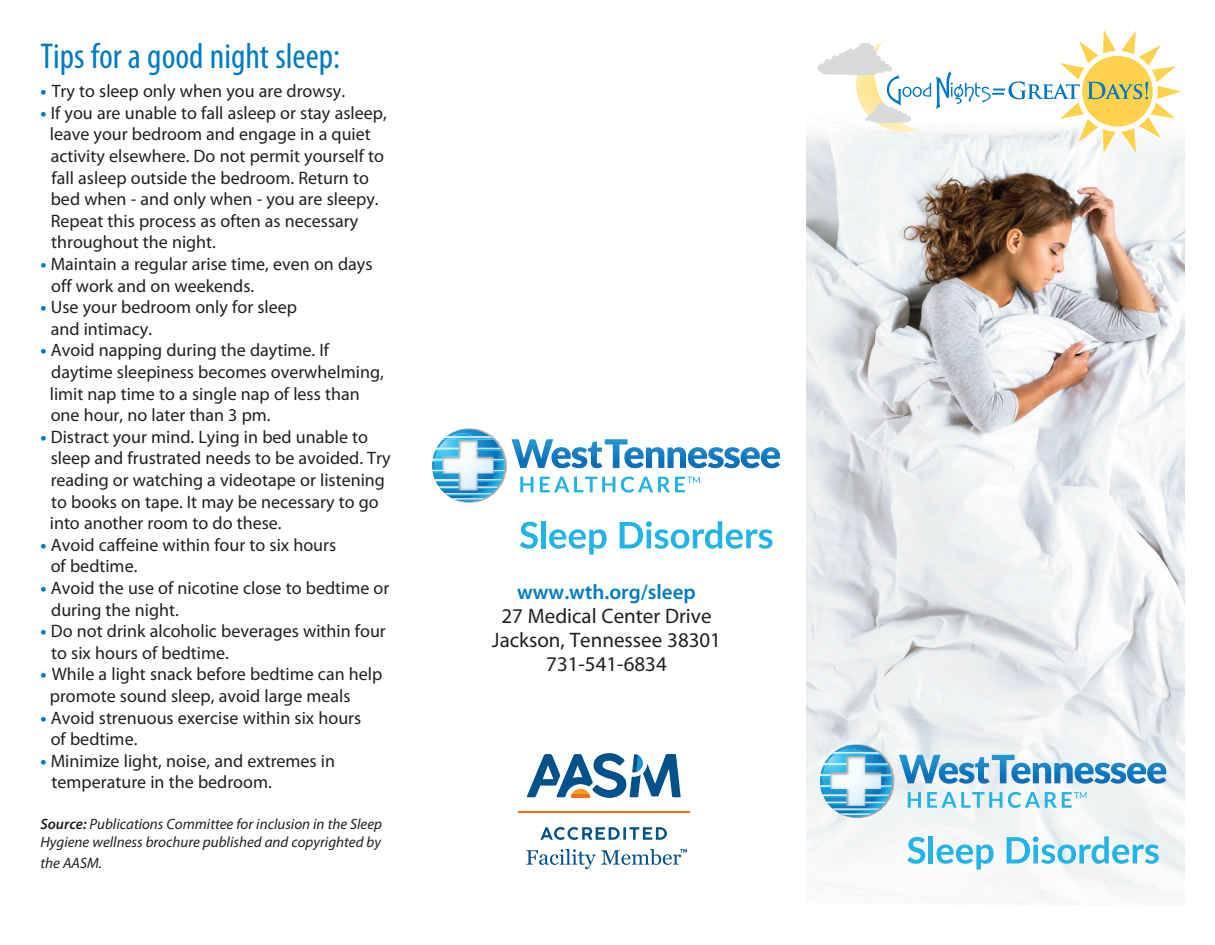
<style>
.page{position:relative;width:1215px;height:945px;background:#fff}
.page>*{position:absolute;margin:0;border:0;box-sizing:border-box;transform-origin:0 0}
.t1{font:condensed 36px "Myriad Pro";color:#007bc3}
.t2{font:21px/24px "Myriad Pro";color:#231f20;text-align:center}
.t3{font:600 21px "Myriad Pro";color:#007bc3}
.t4{font:18px/21.6px "Myriad Pro";color:#231f20}
.t5{font:italic 15px/18px "Myriad Pro";color:#231f20}
.s1{font-weight:700;color:#007bc3}
.s2{font-weight:600}
</style>
<div class="page">
<img style="left:807px;top:133px;width:377px;height:768px">
<svg style="left:817px;top:29px;width:364px;height:124px"></svg>
<svg style="left:907px;top:837px;width:18px;height:27px"></svg>
<hr style="left:929px;top:836px;width:4px;height:27px;background:#22b3e8">
<svg style="left:937px;top:844px;width:57px;height:26px"></svg>
<svg style="left:1007px;top:836px;width:152px;height:28px"></svg>
<svg style="left:899px;top:755px;width:267px;height:29px"></svg>
<svg style="left:908px;top:792px;width:13px;height:16px"></svg>
<svg style="left:927px;top:792px;width:75px;height:16px"></svg>
<svg style="left:1008px;top:792px;width:79px;height:16px"></svg>
<img style="left:820px;top:744px;width:75px;height:74px">
<svg style="left:820px;top:745px;width:72px;height:72px"></svg>
<svg style="left:520px;top:522px;width:18px;height:27px"></svg>
<div style="left:541px;top:521px;width:5px;height:27px;background:#22b3e8"></div>
<svg style="left:549px;top:529px;width:58px;height:26px"></svg>
<svg style="left:620px;top:521px;width:153px;height:28px"></svg>
<svg style="left:511px;top:439px;width:269px;height:29px"></svg>
<svg style="left:520px;top:477px;width:14px;height:15px"></svg>
<svg style="left:540px;top:477px;width:75px;height:15px"></svg>
<svg style="left:621px;top:476px;width:79px;height:17px"></svg>
<img style="left:462px;top:428px;width:45px;height:75px">
<svg style="left:432px;top:429px;width:72px;height:73px"></svg>
<hr style="left:518px;top:811px;width:172px;height:2px;background:#f36c24">
<svg style="left:527px;top:753px;width:154px;height:45px"></svg>
<svg style="left:540px;top:827px;width:127px;height:13px"></svg>
<svg style="left:526px;top:849px;width:161px;height:20px"></svg>
<h1 class="t1" style="left:40px;top:43px;width:301px">Tips for a good night sleep:</h1>
<p class="t4" style="left:40px;top:82px;width:306px"><span class="s1">•</span> Try to sleep only when you are drowsy.</p>
<p class="t4" style="left:50px;top:103px;width:338px;text-indent:-9px"><span class="s1">•</span> If you are unable to fall asleep or stay asleep, leave your bedroom and engage in a quiet activity elsewhere. Do not permit yourself to fall asleep outside the bedroom. Return to bed when - and only when - you are sleepy.<br>Repeat this process as often as necessary throughout the night.</p>
<p class="t4" style="left:51px;top:255px;width:323px;text-indent:-11px"><span class="s1">•</span> Maintain a regular arise time, even on days off work and on weekends.</p>
<p class="t4" style="left:51px;top:298px;width:248px;text-indent:-10px"><span class="s1">•</span> Use your bedroom only for sleep and intimacy.</p>
<p class="t4" style="left:50px;top:341px;width:335px;text-indent:-9px"><span class="s1">•</span> Avoid napping during the daytime. If daytime sleepiness becomes overwhelming, limit nap time to a single nap of less than one hour, no later than 3 pm.</p>
<p class="t4" style="left:50px;top:427px;width:342px;text-indent:-9px"><span class="s1">•</span> Distract your mind. Lying in bed unable to sleep and frustrated needs to be avoided. Try reading or watching a videotape or listening to books on tape. It may be necessary to go into another room to do these.</p>
<p class="t4" style="left:51px;top:535px;width:287px;text-indent:-10px"><span class="s1">•</span> Avoid caffeine within four to six hours of bedtime.</p>
<p class="t4" style="left:51px;top:579px;width:340px;text-indent:-11px"><span class="s1">•</span> Avoid the use of nicotine close to bedtime or during the night.</p>
<p class="t4" style="left:51px;top:622px;width:336px;text-indent:-11px"><span class="s1">•</span> Do not drink alcoholic beverages within four to six hours of bedtime.</p>
<p class="t4" style="left:50px;top:665px;width:334px;text-indent:-9px"><span class="s1">•</span> While a light snack before bedtime can help promote sound sleep, avoid large meals</p>
<p class="t4" style="left:51px;top:708px;width:312px;text-indent:-10px"><span class="s1">•</span> Avoid strenuous exercise within six hours of bedtime.</p>
<p class="t4" style="left:52px;top:751px;width:285px;text-indent:-11px"><span class="s1">•</span> Minimize light, noise, and extremes in temperature in the bedroom.</p>
<p class="t5" style="left:40px;top:817px;width:343px"><span class="s2">Source:</span> Publications Committee for inclusion in the Sleep<br>Hygiene wellness brochure published and copyrighted by</p>
<p class="t5" style="left:40px;top:855px;width:63px">the AASM.</p>
<p class="t3" style="left:517px;top:584px;width:180px">www.wth.org/sleep</p>
<p class="t2" style="left:492px;top:605px;width:231px">27 Medical Center Drive<br>Jackson, Tennessee 38301<br>731-541-6834</p>
</div>
